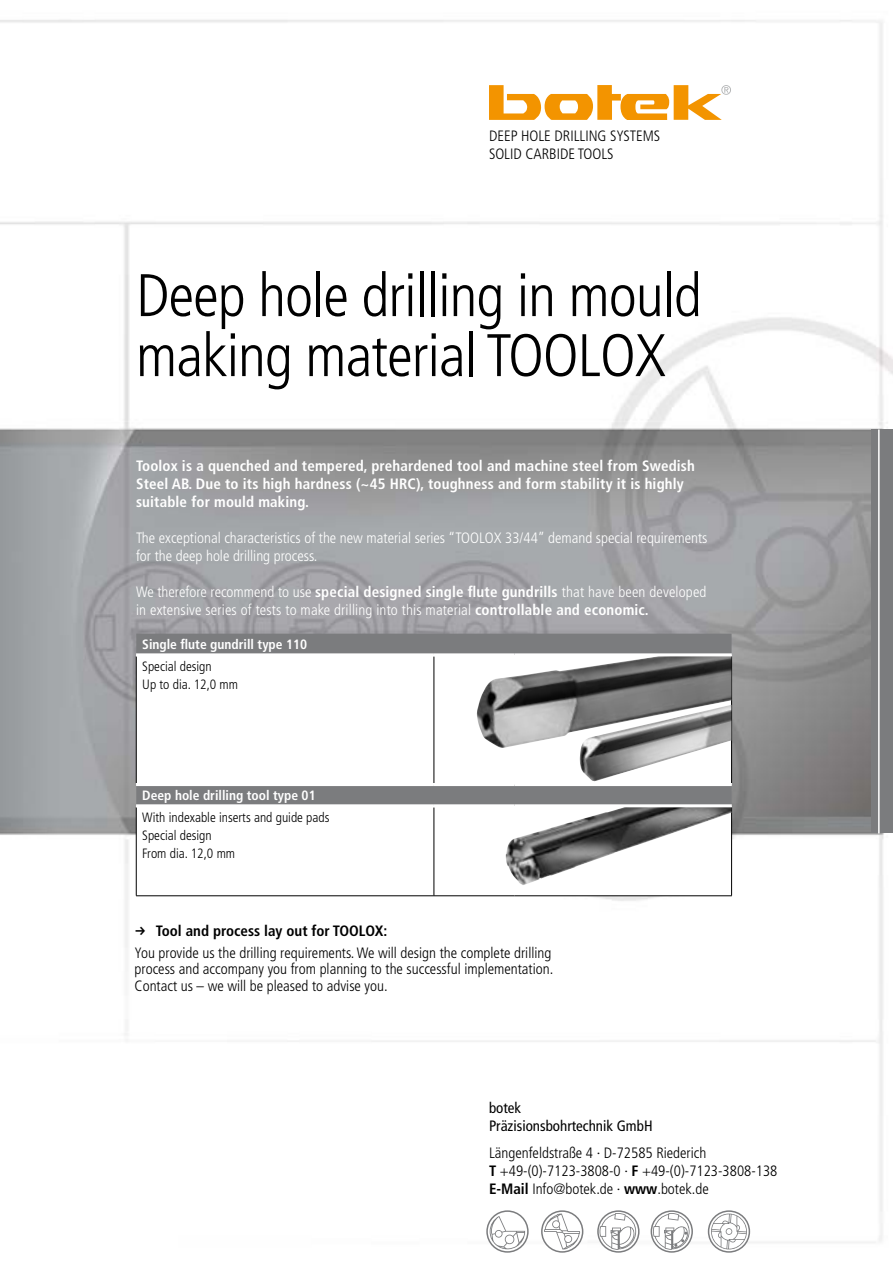
<style>
.page{position:relative;width:893px;height:1263px;background:#fff}
.page>*{position:absolute;margin:0;border:0;box-sizing:border-box;transform-origin:0 0}
.t1{font:300 condensed 60px/60px "Frutiger LT";letter-spacing:-.015em;color:#000}
.t2{font:300 condensed 15px/18px "Frutiger LT";color:#000}
.t3{font:300 condensed 15px/18px "Frutiger LT";color:#fff}
.t4{font:700 condensed 15px/18px "Frutiger LT";letter-spacing:.01em;color:#fff}
.t5{font:condensed 15px/18px "Frutiger LT";color:#000}
.t6{font:700 condensed 15px "Frutiger LT";color:#000}
.t7{font:300 condensed 13.5px/18px "Frutiger LT";color:#000}
.t8{font:700 condensed 13.5px "Frutiger LT";color:#fff}
.s1{font-weight:700}
</style>
<div class="page">
<img style="left:0;top:20px;width:893px;height:1232px">
<svg style="left:487px;top:1211px;width:41px;height:41px"></svg>
<div style="left:486px;top:1210px;width:43px;height:43px;border:2px solid #7b7c7e;border-radius:50%"></div>
<svg style="left:490px;top:1216px;width:35px;height:33px"></svg>
<svg style="left:542px;top:1211px;width:41px;height:41px"></svg>
<div style="left:541px;top:1210px;width:42px;height:43px;border:2px solid #7b7c7e;border-radius:50%"></div>
<svg style="left:544px;top:1213px;width:36px;height:36px"></svg>
<div style="left:597px;top:1210px;width:42px;height:43px;border:2px solid #7b7c7e;border-radius:50%"></div>
<svg style="left:599px;top:1213px;width:37px;height:37px"></svg>
<div style="left:651px;top:1210px;width:42px;height:43px;border:2px solid #7b7c7e;border-radius:50%"></div>
<svg style="left:653px;top:1213px;width:37px;height:37px"></svg>
<svg style="left:709px;top:1211px;width:40px;height:41px"></svg>
<div style="left:708px;top:1210px;width:42px;height:43px;border:2px solid #7b7c7e;border-radius:50%"></div>
<svg style="left:711px;top:1213px;width:36px;height:36px"></svg>
<div style="left:872px;top:429px;width:21px;height:404px;background:#7b7c7e"></div>
<hr style="left:878px;top:429px;width:2px;height:404px;background:#fff">
<svg style="left:489px;top:85px;width:242px;height:35px"></svg>
<div style="left:136px;top:634px;width:596px;height:19px;background:#7b7c7e"></div>
<svg style="left:136px;top:656px;width:596px;height:239px"></svg>
<hr style="left:136px;top:656px;width:1px;height:127px;background:#000">
<hr style="left:434px;top:656px;width:1px;height:127px;background:#000">
<hr style="left:731px;top:656px;width:1px;height:127px;background:#000">
<hr style="left:136px;top:807px;width:1px;height:88px;background:#000">
<hr style="left:434px;top:807px;width:1px;height:88px;background:#000">
<hr style="left:731px;top:807px;width:1px;height:88px;background:#000">
<hr style="left:136px;top:895px;width:298px;height:1px;background:#000">
<hr style="left:434px;top:895px;width:80px;height:1px;background:#000">
<hr style="left:514px;top:895px;width:218px;height:1px;background:#000">
<hr style="left:136px;top:653px;width:298px;height:3px;background:#fff">
<hr style="left:434px;top:653px;width:80px;height:3px;background:#fff">
<hr style="left:514px;top:653px;width:218px;height:3px;background:#fff">
<hr style="left:136px;top:783px;width:298px;height:3px;background:#fff">
<hr style="left:434px;top:783px;width:80px;height:3px;background:#fff">
<hr style="left:514px;top:783px;width:218px;height:3px;background:#fff">
<hr style="left:136px;top:804px;width:298px;height:3px;background:#fff">
<hr style="left:434px;top:804px;width:80px;height:3px;background:#fff">
<hr style="left:514px;top:804px;width:218px;height:3px;background:#fff">
<img style="left:506px;top:807px;width:225px;height:78px">
<img style="left:477px;top:656px;width:254px;height:92px">
<img style="left:580px;top:705px;width:151px;height:76px">
<svg style="left:136px;top:927px;width:9px;height:8px"></svg>
<p class="t2" style="left:489px;top:127px;width:173px">DEEP HOLE DRILLING SYSTEMS<br>SOLID CARBIDE TOOLS</p>
<h1 class="t1" style="left:136px;top:266px;width:567px">Deep hole drilling in mould making material TOOLOX</h1>
<p class="t4" style="left:136px;top:456px;width:560px">Toolox is a quenched and tempered, prehardened tool and machine steel from Swedish<br>Steel AB. Due to its high hardness (~45 HRC), toughness and form stability it is highly suitable for mould making.</p>
<p class="t3" style="left:136px;top:528px;width:573px">The exceptional characteristics of the new material series “TOOLOX 33/44” demand special requirements for the deep hole drilling process.</p>
<p class="t3" style="left:136px;top:582px;width:572px">We therefore recommend to use <span class="s1">special designed single flute gundrills</span> that have been developed in extensive series of tests to make drilling into this material <span class="s1">controllable and economic.</span></p>
<p class="t8" style="left:142px;top:636px;width:166px">Single flute gundrill type 110</p>
<p class="t7" style="left:142px;top:657px;width:97px">Special design<br>Up to dia. 12,0 mm</p>
<p class="t8" style="left:142px;top:787px;width:175px">Deep hole drilling tool type 01</p>
<p class="t7" style="left:142px;top:808px;width:189px">With indexable inserts and guide pads<br>Special design<br>From dia. 12,0 mm</p>
<p class="t6" style="left:156px;top:922px;width:233px">Tool and process lay out for TOOLOX:</p>
<p class="t2" style="left:135px;top:945px;width:420px;line-height:16.5px">You provide us the drilling requirements. We will design the complete drilling process and accompany you from planning to the successful implementation.<br>Contact us – we will be pleased to advise you.</p>
<p class="t5" style="left:489px;top:1098px;width:165px">botek<br>Präzisionsbohrtechnik GmbH</p>
<p class="t2" style="left:489px;top:1144px;width:290px">Längenfeldstraße 4 · D-72585 Riederich<br><span class="s1">T</span> +49-(0)-7123-3808-0 · <span class="s1">F</span> +49-(0)-7123-3808-138<br><span class="s1">E-Mail</span> Info@botek.de · <span class="s1">www</span>.botek.de</p>
</div>
